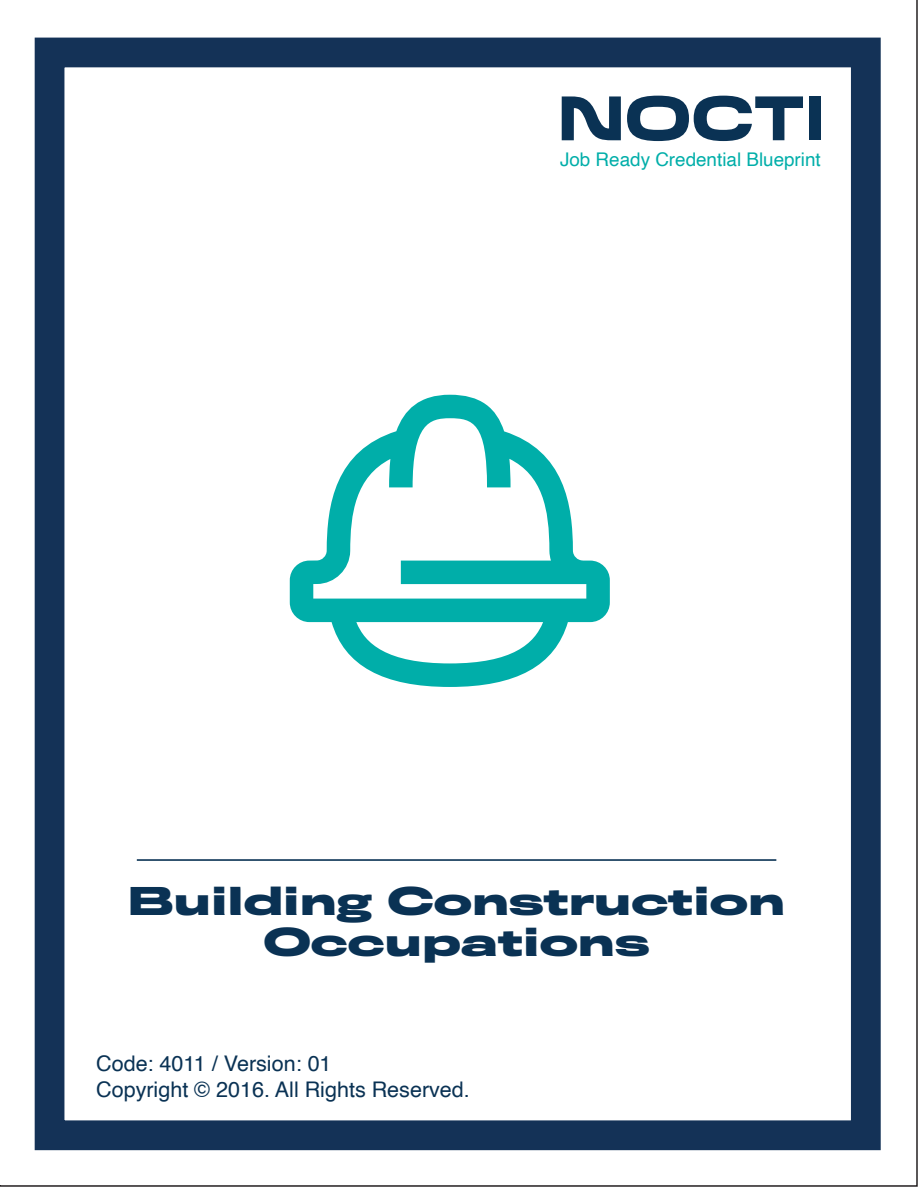
<style>
.page{position:relative;width:918px;height:1188px;background:#fff}
.page>*{position:absolute;margin:0;border:0;box-sizing:border-box;transform-origin:0 0}
.t1{font:700 35.85px/41.2px "Titling Gothic FB Extended";letter-spacing:-.02em;color:#0a3254;text-align:center}
.t2{font:21.6px "Helvetica";color:#0a3254}
.t3{font:18.9px "Helvetica";color:#00aea9}
</style>
<div class="page">
<svg style="left:562px;top:96px;width:59px;height:44px"></svg>
<div style="left:809px;top:96px;width:12px;height:44px;background:#0a3254"></div>
<svg style="left:627px;top:96px;width:176px;height:45px"></svg>
<div style="left:35px;top:38px;width:846px;height:1112px;border:30px solid #143257"></div>
<hr style="left:137px;top:859px;width:639px;height:2px;background:#0a3254">
<svg style="left:290px;top:395px;width:320px;height:292px"></svg>
<p class="t3" style="left:560px;top:145px;width:262px">Job Ready Credential Blueprint</p>
<h1 class="t1" style="left:127px;top:880px;width:660px">Building Construction<br>Occupations</h1>
<p class="t2" style="left:96px;top:1047px;width:237px">Code: 4011 / Version: 01</p>
<p class="t2" style="left:96px;top:1073px;width:375px">Copyright © 2016. All Rights Reserved.</p>
</div>
